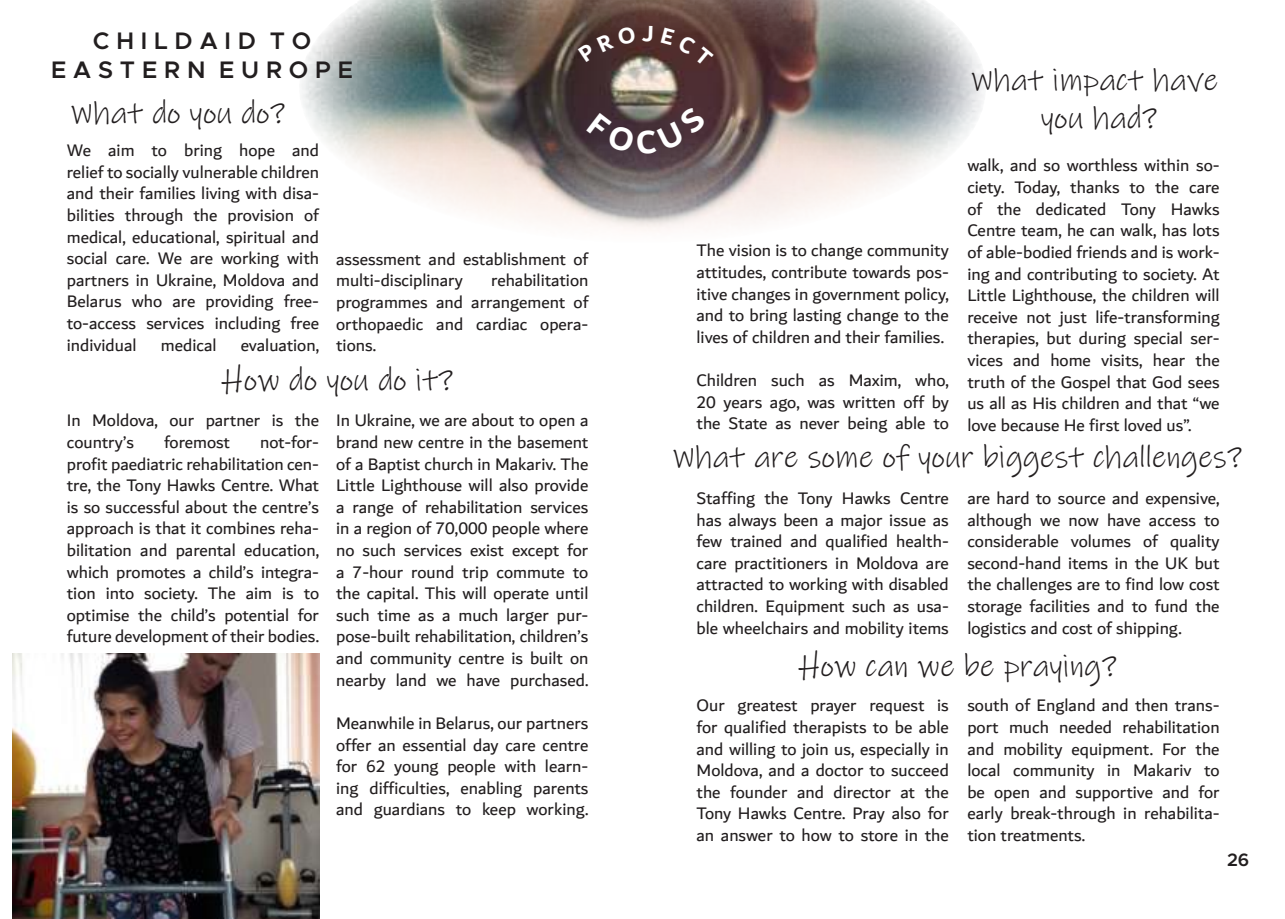
<style>
.page{position:relative;width:1285px;height:919px;background:#fff}
.page>*{position:absolute;margin:0;border:0;box-sizing:border-box;transform-origin:0 0}
.t1{font:31.5px/37.8px "Ink Free";color:#221e1f;text-align:center}
.t2{font:600 24px/28.8px "Metropolis";color:#221e1f;text-align:center}
.t3{font:18px/21.6px "Dubai";color:#221e1f;text-align:justify}
.t4{font:600 18px "Metropolis";color:#221e1f}
</style>
<div class="page">
<img style="left:301px;top:0;width:684px;height:231px">
<img style="left:12px;top:653px;width:307px;height:265px">
<svg style="left:578px;top:26px;width:57px;height:36px;background:#482f2d"></svg>
<svg style="left:642px;top:26px;width:10px;height:16px"></svg>
<svg style="left:660px;top:28px;width:53px;height:38px;background:#53302e"></svg>
<svg style="left:586px;top:106px;width:120px;height:48px;background:#4d3a40"></svg>
<h2 class="t2" style="left:51px;top:27px;width:303px">C H I L D A I D T O<br>E A S T E R N E U R O P E</h2>
<h1 class="t1" style="left:71px;top:96px;width:216px">What do you do?</h1>
<p class="t3" style="left:67px;top:140px;width:254px">We aim to bring hope and relief to socially vulnerable children and their families living with disa&shy;bilities through the provision of medical, educational, spiritual and social care. We are working with partners in Ukraine, Moldova and Belarus who are providing free&shy;to-access services including free individual</p>
<p class="t3" style="left:161px;top:334px;width:57px">medical</p>
<p class="t3" style="left:241px;top:334px;width:80px">evaluation,</p>
<p class="t3" style="left:336px;top:249px;width:254px">assessment and establishment of multi-disciplinary</p>
<p class="t3" style="left:336px;top:270px;width:254px;text-indent:155px">rehabilitation programmes and arrangement of orthopaedic and cardiac opera&shy;tions.</p>
<h1 class="t1" style="left:222px;top:363px;width:233px">How do you do it?</h1>
<p class="t3" style="left:67px;top:410px;width:254px">In Moldova, our partner is the country’s</p>
<p class="t3" style="left:67px;top:432px;width:254px;text-indent:193px">not-for&shy;profit paediatric rehabilitation cen&shy;tre, the Tony Hawks Centre. What is so successful about the centre’s approach is that it combines reha&shy;bilitation and parental education, which promotes a child’s integra&shy;tion into society. The aim is to optimise the child’s potential for future development of their bodies.</p>
<p class="t3" style="left:164px;top:432px;width:68px">foremost</p>
<p class="t3" style="left:336px;top:410px;width:254px">In Ukraine, we are about to open a brand new centre in the basement of a Baptist church in Makariv. The Little Lighthouse will also provide a range of rehabilitation services in a region of 70,000 people where no such services exist except for a 7-hour round trip commute to the capital. This will operate until such time as a much larger pur&shy;pose-built rehabilitation, children’s and community centre is built on nearby land we have purchased.</p>
<p class="t3" style="left:336px;top:713px;width:254px">Meanwhile in Belarus, our partners offer an essential day care centre for 62 young people with learn&shy;ing difficulties, enabling parents and guardians to keep working.</p>
<p class="t3" style="left:696px;top:240px;width:254px">The vision is to change community attitudes, contribute towards pos&shy;itive changes in government policy, and to bring lasting change to the lives of children and their families.</p>
<p class="t3" style="left:696px;top:370px;width:254px">Children such as Maxim, who, 20 years ago, was written off by the State as never being able to</p>
<h1 class="t1" style="left:971px;top:63px;width:248px">What impact have you had?</h1>
<p class="t3" style="left:967px;top:155px;width:254px">walk, and so worthless within so&shy;ciety. Today, thanks to the care of the dedicated Tony Hawks Centre team, he can walk, has lots of able-bodied friends and is work&shy;ing and contributing to society. At Little Lighthouse, the children will receive not just life-transforming therapies, but during special ser&shy;vices and home visits, hear the truth of the Gospel that God sees us all as His children and that “we love because He first loved us”.</p>
<h1 class="t1" style="left:672px;top:440px;width:571px">What are some of your biggest challenges?</h1>
<p class="t3" style="left:696px;top:487px;width:254px">Staffing the Tony Hawks Centre has always been a major issue as few trained and qualified health&shy;care practitioners in Moldova are attracted to working with disabled children. Equipment such as usa&shy;ble wheelchairs and mobility items</p>
<p class="t3" style="left:967px;top:488px;width:254px">are hard to source and expensive, although we now have access to considerable volumes of quality second-hand items in the UK but the challenges are to find low cost storage facilities and to fund the logistics and cost of shipping.</p>
<h1 class="t1" style="left:799px;top:649px;width:319px">How can we be praying?</h1>
<p class="t3" style="left:696px;top:695px;width:254px">Our greatest prayer request is for qualified therapists to be able and willing to join us, especially in Moldova, and a doctor to succeed the founder and director at the Tony Hawks Centre. Pray also for an answer to how to store in the</p>
<p class="t3" style="left:967px;top:695px;width:254px">south of England and then trans&shy;port much needed rehabilitation and mobility equipment. For the local community in Makariv to be open and supportive and for early break-through in rehabilita&shy;tion treatments.</p>
<p class="t4" style="left:1226px;top:851px;width:24px">26</p>
</div>
